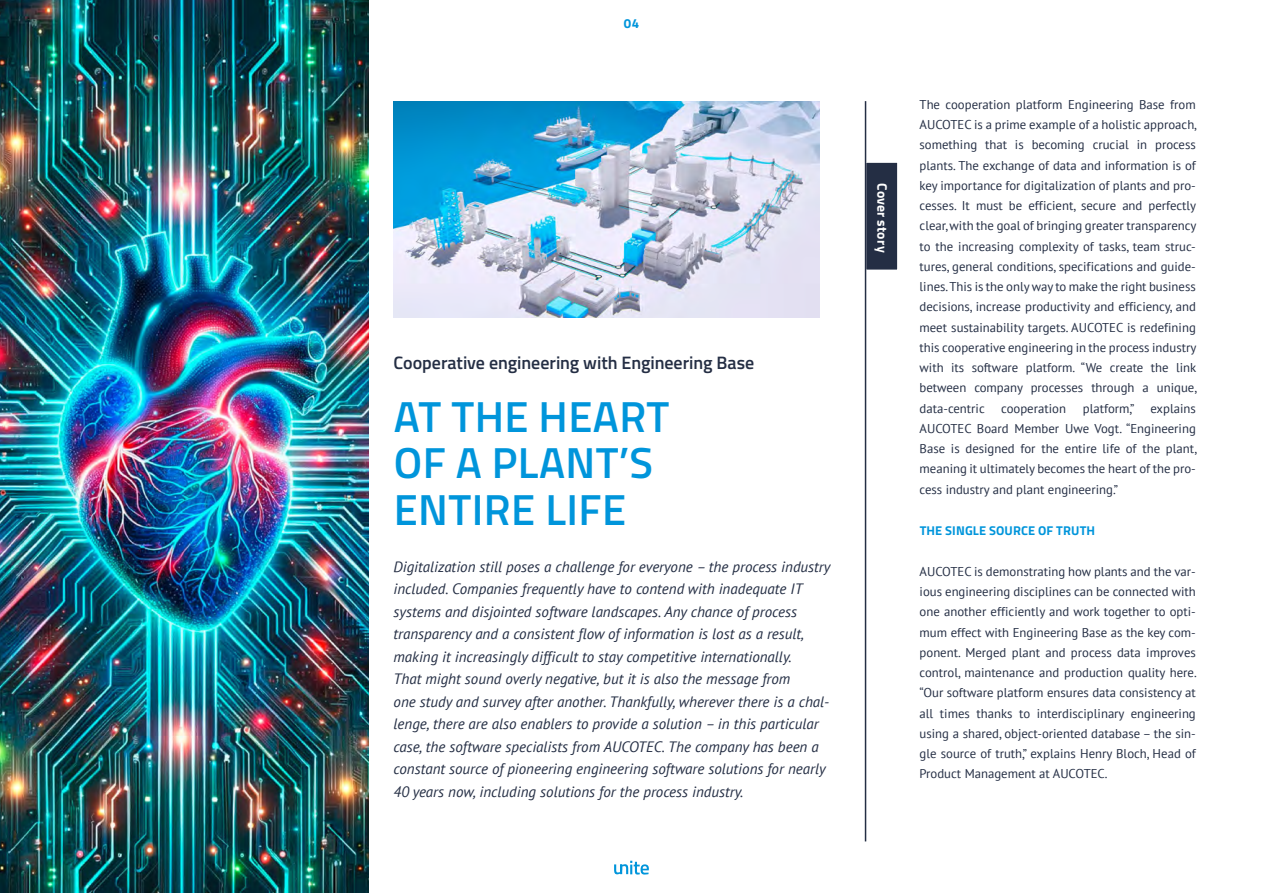
<style>
.page{position:relative;width:1263px;height:893px;background:#fff}
.page>*{position:absolute;margin:0;border:0;box-sizing:border-box;transform-origin:0 0}
.t1{font:600 43.5px/46.5px "Titillium";letter-spacing:.01em;color:#0095db}
.t2{font:600 18px "Titillium";color:#242e44}
.t3{font:italic 15px/22.5px "PT Sans";color:#242e44}
.t4{font:700 13.65px "Titillium";letter-spacing:.02em;color:#fff}
.t5{font:700 13.2px "Titillium";color:#0095db}
.t6{font:12.75px/20.2px "PT Sans";color:#242e44;text-align:justify}
.t7{font:700 12.75px "Titillium";letter-spacing:.01em;color:#0095db}
</style>
<div class="page">
<img style="left:393px;top:101px;width:426px;height:216px">
<div style="left:865px;top:161px;width:34px;height:110px;background:#242e44;border:2px solid #fff"></div>
<hr style="left:865px;top:101px;width:1px;height:740px;background:#242e44">
<img style="left:0;top:0;width:368px;height:893px">
<svg style="left:614px;top:861px;width:35px;height:13px"></svg>
<p class="t5" style="left:624px;top:13px;width:17px">04</p>
<h2 class="t2" style="left:393px;top:349px;width:362px">Cooperative engineering with Engineering Base</h2>
<h1 class="t1" style="left:394px;top:391px;width:277px">AT THE HEART<br>OF A PLANT’S<br>ENTIRE LIFE</h1>
<p class="t3" style="left:393px;top:555px;width:438px">Digitalization still poses a challenge for everyone – the process industry included. Companies frequently have to contend with inadequate IT systems and disjointed software landscapes. Any chance of process transparency and a consistent flow of information is lost as a result, making it increasingly difficult to stay competitive internationally.<br>That might sound overly negative, but it is also the message from<br>one study and survey after another. Thankfully, wherever there is a chal&shy;lenge, there are also enablers to provide a solution – in this particular case, the software specialists from AUCOTEC. The company has been a constant source of pioneering engineering software solutions for nearly 40 years now, including solutions for the process industry.</p>
<p class="t4" style="left:893px;top:183px;width:71px;rotate:90deg">Cover story</p>
<p class="t6" style="left:919px;top:94px;width:279px">The cooperation platform Engineering Base from AUCOTEC is a prime example of a holistic approach, something that is becoming crucial in process plants. The exchange of data and information is of key importance for digitalization of plants and pro&shy;cesses. It must be efficient, secure and perfectly clear, with the goal of bringing greater transparency to the increasing complexity of tasks, team struc&shy;tures, general conditions, specifications and guide&shy;lines. This is the only way to make the right business decisions, increase productivity and efficiency, and meet sustainability targets. AUCOTEC is redefining this cooperative engineering in the process industry with its software platform. “We create the link between company processes through a unique, data-centric</p>
<p class="t6" style="left:919px;top:398px;width:279px;text-indent:163px">platform,” explains AUCOTEC Board Member Uwe Vogt. “Engineering Base is designed for the entire life of the plant, meaning it ultimately becomes the heart of the pro&shy;cess industry and plant engineering.”</p>
<p class="t7" style="left:920px;top:521px;width:177px">THE SINGLE SOURCE OF TRUTH</p>
<p class="t6" style="left:919px;top:561px;width:279px">AUCOTEC is demonstrating how plants and the var&shy;ious engineering disciplines can be connected with one another efficiently and work together to opti&shy;mum effect with Engineering Base as the key com&shy;ponent. Merged plant and process data improves control, maintenance and production quality here. “Our software platform ensures data consistency at all times thanks to interdisciplinary engineering using a shared, object-oriented database – the sin&shy;gle source of truth,” explains Henry Bloch, Head of Product Management at AUCOTEC.</p>
<p class="t6" style="left:1001px;top:398px;width:66px">cooperation</p>
</div>
